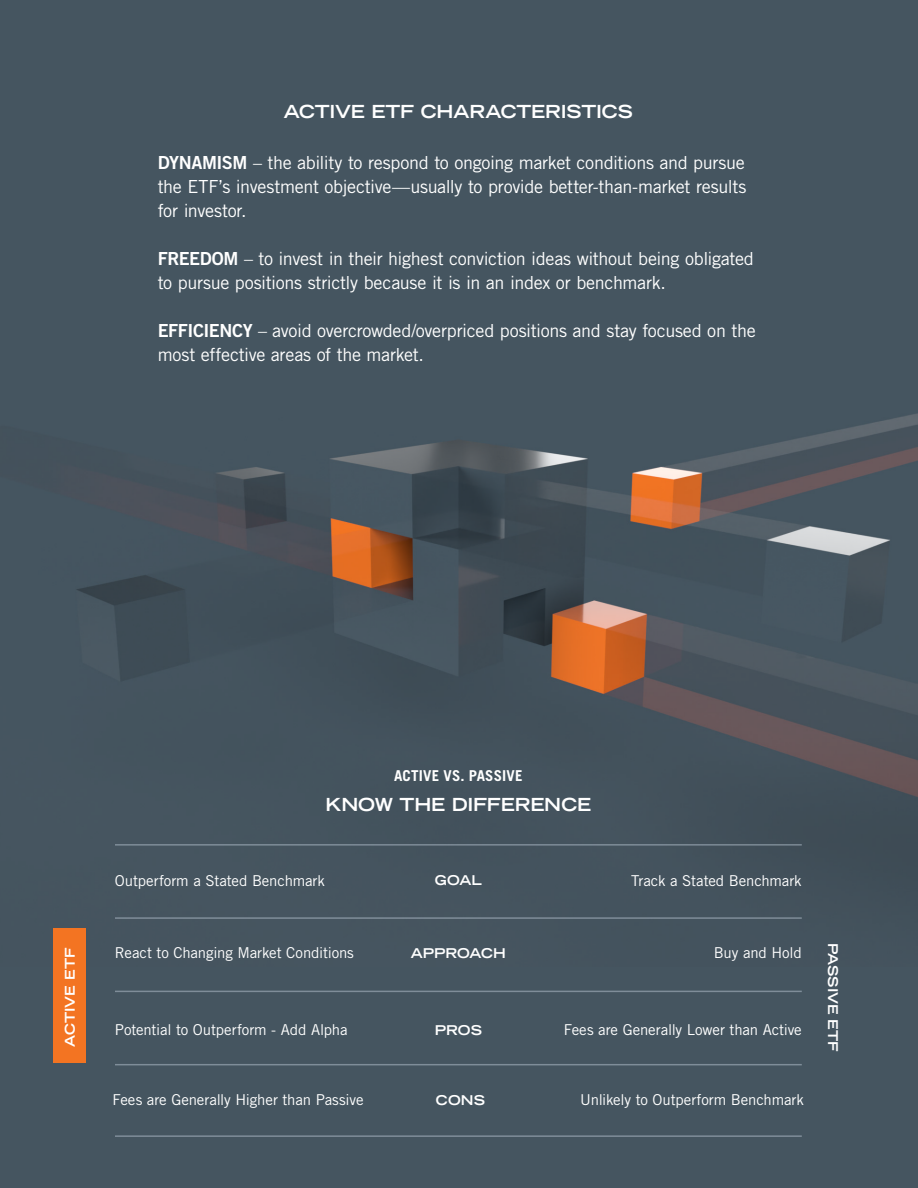
<style>
.page{position:relative;width:918px;height:1188px;background:#455560}
.page>*{position:absolute;margin:0;border:0;box-sizing:border-box;transform-origin:0 0}
.t1{font:18px/24px "Trade Gothic LT Std";letter-spacing:-.02em;color:#fff}
.t2{font:700 expanded 18px "Trade Gothic LT Std";letter-spacing:-.015em;color:#fff}
.t3{font:15px "Trade Gothic LT Std";letter-spacing:-.01em;color:#fff}
.t4{font:700 15px "Trade Gothic LT Std";letter-spacing:.015em;color:#fff}
.t5{font:700 expanded 13.5px "Trade Gothic LT Std";color:#fff}
.s1{font-family:"Trade Gothic LT Std Bd 2"}
</style>
<div class="page">
<img style="left:77px;top:414px;width:840px;height:463px">
<div style="left:53px;top:928px;width:33px;height:135px;background:#f37422"></div>
<hr style="left:115px;top:844px;width:687px;height:2px;background:#bac7d4">
<hr style="left:115px;top:917px;width:687px;height:2px;background:#bac7d4">
<hr style="left:115px;top:991px;width:687px;height:1px;background:#bac7d4">
<hr style="left:115px;top:1064px;width:687px;height:1px;background:#bac7d4">
<hr style="left:115px;top:1135px;width:687px;height:2px;background:#bac7d4">
<p class="t2" style="left:284px;top:100px;width:351px">ACTIVE ETF CHARACTERISTICS</p>
<p class="t1" style="left:158px;top:151px;width:590px;text-align:justify"><span class="s1">DYNAMISM</span> – the ability to respond to ongoing market conditions and pursue the ETF’s investment objective—usually to provide better-than-market results for investor.</p>
<p class="t1" style="left:158px;top:247px;width:598px"><span class="s1">FREEDOM</span> – to invest in their highest conviction ideas without being obligated to pursue positions strictly because it is in an index or benchmark.</p>
<p class="t1" style="left:158px;top:319px;width:600px"><span class="s1">EFFICIENCY</span> – avoid overcrowded/overpriced positions and stay focused on the most effective areas of the market.</p>
<p class="t5" style="left:61px;top:1047px;width:101px;rotate:-90deg">ACTIVE ETF</p>
<p class="t4" style="left:394px;top:766px;width:130px">ACTIVE VS. PASSIVE</p>
<p class="t2" style="left:326px;top:793px;width:267px">KNOW THE DIFFERENCE</p>
<p class="t3" style="left:115px;top:872px;width:211px">Outperform a Stated Benchmark</p>
<p class="t5" style="left:435px;top:871px;width:49px">GOAL</p>
<p class="t3" style="left:631px;top:872px;width:172px">Track a Stated Benchmark</p>
<p class="t3" style="left:115px;top:944px;width:240px">React to Changing Market Conditions</p>
<p class="t5" style="left:411px;top:945px;width:97px">APPROACH</p>
<p class="t3" style="left:714px;top:944px;width:89px">Buy and Hold</p>
<p class="t3" style="left:115px;top:1021px;width:234px">Potential to Outperform - Add Alpha</p>
<p class="t5" style="left:435px;top:1021px;width:49px">PROS</p>
<p class="t3" style="left:564px;top:1021px;width:239px">Fees are Generally Lower than Active</p>
<p class="t3" style="left:113px;top:1091px;width:253px">Fees are Generally Higher than Passive</p>
<p class="t5" style="left:436px;top:1091px;width:51px">CONS</p>
<p class="t3" style="left:580px;top:1091px;width:225px">Unlikely to Outperform Benchmark</p>
<p class="t5" style="left:842px;top:943px;width:111px;rotate:90deg">PASSIVE ETF</p>
</div>
